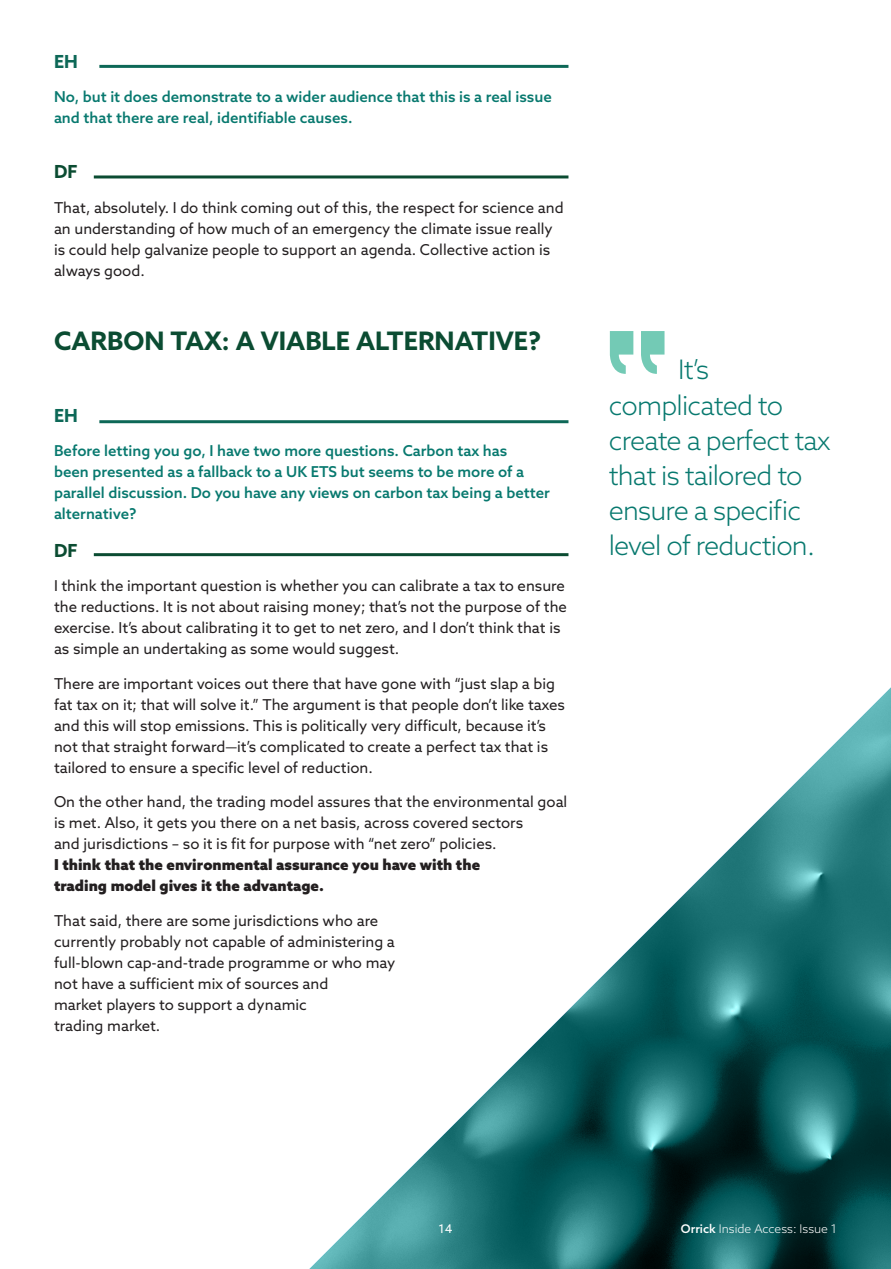
<style>
.page{position:relative;width:891px;height:1269px;background:#fff}
.page>*{position:absolute;margin:0;border:0;box-sizing:border-box;transform-origin:0 0}
.Body_Text{font:300 26.85px/35.1px "Azo Sans";letter-spacing:-.03em;color:#08796f}
.EH_Initials{font:700 25.5px "Azo Sans";color:#0b4c32}
.DF_Initials{font:700 18px "Azo Sans";color:#0b4c32}
.EH_Initials-2{font:700 18px "Azo Sans";color:#0d6857}
.Body_Text-2{font:15px/21px "Azo Sans";color:#231f20}
.MW_-_Body_Text{font:500 15px/21px "Azo Sans";color:#08796f}
.EH_Initials-3{font:300 12px "Azo Sans";color:#fff}
.Body_Text-3{font:12px "Azo Sans";color:#fff}
.s1{font-weight:900}
.s2{font-weight:500}
</style>
<div class="page">
<img style="left:309px;top:687px;width:582px;height:582px">
<svg style="left:641px;top:331px;width:24px;height:43px"></svg>
<svg style="left:610px;top:331px;width:23px;height:43px"></svg>
<hr style="left:99px;top:65px;width:469px;height:3px;background:#0d6857">
<hr style="left:99px;top:420px;width:469px;height:3px;background:#0d6857">
<hr style="left:94px;top:175px;width:474px;height:3px;background:#0b4c32">
<hr style="left:94px;top:553px;width:474px;height:3px;background:#0b4c32">
<p class="EH_Initials-2" style="left:54px;top:50px;width:25px">EH</p>
<p class="MW_-_Body_Text" style="left:54px;top:86px;width:499px">No, but it does demonstrate to a wider audience that this is a real issue and that there are real, identifiable causes.</p>
<p class="DF_Initials" style="left:54px;top:160px;width:25px">DF</p>
<p class="Body_Text-2" style="left:54px;top:197px;width:511px">That, absolutely. I do think coming out of this, the respect for science and an understanding of how much of an emergency the climate issue really is could help galvanize people to support an agenda. Collective action is always good.</p>
<p class="EH_Initials" style="left:54px;top:324px;width:489px">CARBON TAX: A VIABLE ALTERNATIVE?</p>
<p class="EH_Initials-2" style="left:54px;top:403px;width:25px">EH</p>
<p class="MW_-_Body_Text" style="left:54px;top:440px;width:497px">Before letting you go, I have two more questions. Carbon tax has<br>been presented as a fallback to a UK ETS but seems to be more of a parallel discussion. Do you have any views on carbon tax being a better alternative?</p>
<p class="DF_Initials" style="left:54px;top:538px;width:25px">DF</p>
<p class="Body_Text-2" style="left:54px;top:575px;width:514px">I think the important question is whether you can calibrate a tax to ensure the reductions. It is not about raising money; that’s not the purpose of the exercise. It’s about calibrating it to get to net zero, and I don’t think that is as simple an undertaking as some would suggest.</p>
<p class="Body_Text-2" style="left:54px;top:673px;width:513px">There are important voices out there that have gone with “just slap a big fat tax on it; that will solve it.” The argument is that people don’t like taxes and this will stop emissions. This is politically very difficult, because it’s not that straight forward—it’s complicated to create a perfect tax that is tailored to ensure a specific level of reduction.</p>
<p class="Body_Text-2" style="left:54px;top:791px;width:515px">On the other hand, the trading model assures that the environmental goal is met. Also, it gets you there on a net basis, across covered sectors<br>and jurisdictions – so it is fit for purpose with “net zero” policies.<br><span class="s1">I think that the environmental assurance you have with the<br>trading model gives it the advantage.</span></p>
<p class="Body_Text-2" style="left:54px;top:910px;width:343px">That said, there are some jurisdictions who are currently probably not capable of administering a full-blown cap-and-trade programme or who may not have a sufficient mix of sources and<br>market players to support a dynamic<br>trading market.</p>
<p class="Body_Text" style="left:609px;top:352px;width:223px;text-indent:69px">It’s complicated to create a perfect tax that is tailored to ensure a specific level of reduction.</p>
<p class="Body_Text-3" style="left:439px;top:1221px;width:15px">14</p>
<p class="EH_Initials-3" style="left:681px;top:1221px;width:158px"><span class="s2">Orrick</span> Inside Access: Issue 1</p>
</div>
